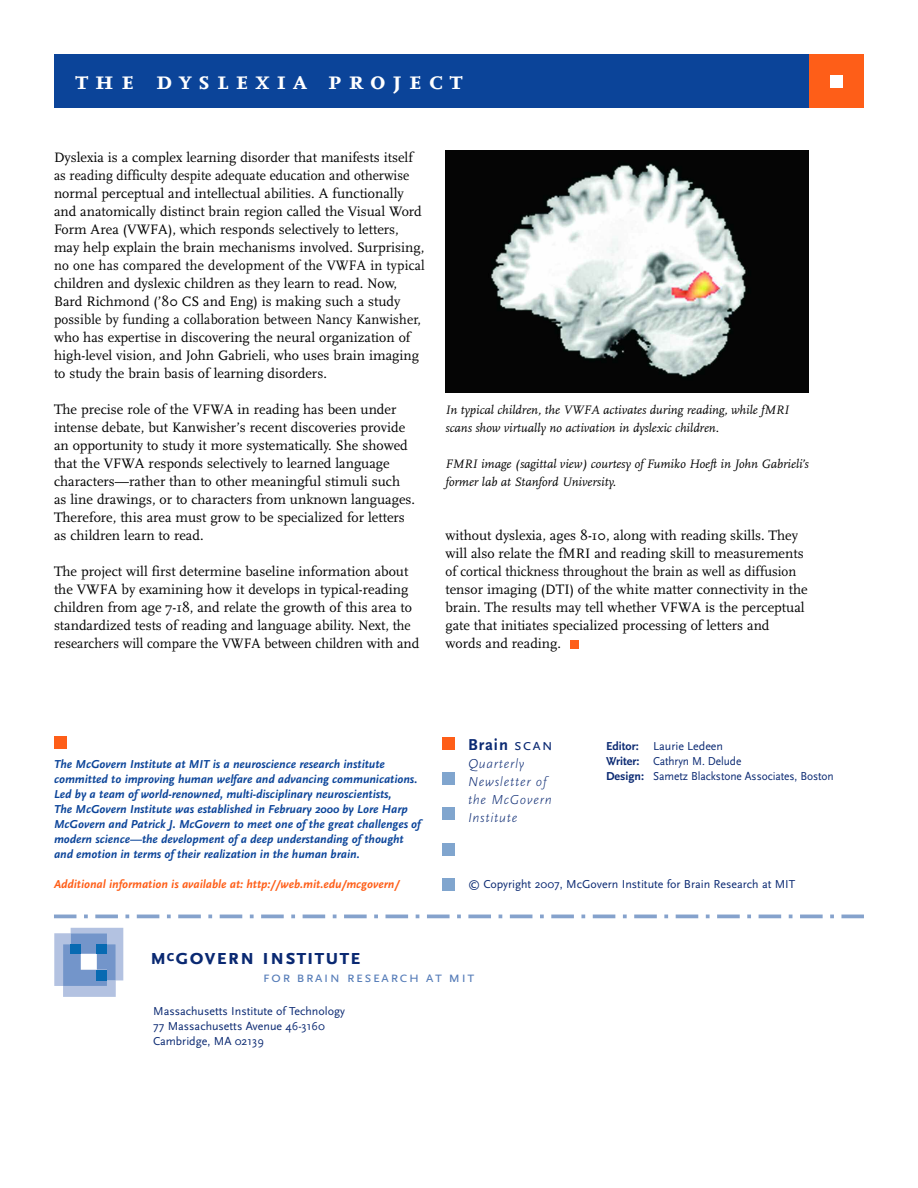
<style>
.page{position:relative;width:918px;height:1188px;background:#fff}
.page>*{position:absolute;margin:0;border:0;box-sizing:border-box;transform-origin:0 0}
.t1{font:700 27px "Scala Caps";letter-spacing:.265em;color:#fff}
.t2{font:700 22.35px "Scala Sans Caps";letter-spacing:.025em;color:#0a2972}
.t3{font:700 16.5px "Scala Sans";letter-spacing:.055em;color:#0a2972}
.t4{font:15.45px "Scala Sans Caps";letter-spacing:.075em;color:#557cb8}
.t5{font:14.25px/18px "Scala";color:#000}
.t6{font:italic 300 13.5px/18px "Scala Sans";letter-spacing:.05em;color:#0a2972}
.t7{font:italic 12.75px/18px "Scala";color:#000}
.t8{font:italic 700 12px/15px "Scala Sans";color:#0b4499}
.t9{font:12px/15px "Scala Sans";color:#0a2972}
.t10{font:italic 700 12px "Scala Sans";color:#fe5e18}
.s1{font-family:"Scala Sans Caps";font-weight:400}
.s2{font-weight:700}
.s3{font-family:"Scala Sans";font-size:16.8px}
</style>
<div class="page">
<div style="left:54px;top:54px;width:755px;height:54px;background:#0b4499"></div>
<div style="left:809px;top:54px;width:55px;height:54px;background:#fe5e18"></div>
<div style="left:830px;top:75px;width:13px;height:13px;background:#fff"></div>
<svg style="left:54px;top:928px;width:69px;height:69px;background:#9cb4d9"></svg>
<div style="left:97px;top:944px;width:10px;height:10px;background:#076ab2"></div>
<div style="left:71px;top:944px;width:10px;height:10px;background:#076ab2"></div>
<svg style="left:76px;top:915px;width:758px;height:3px"></svg>
<hr style="left:54px;top:915px;width:22px;height:3px;background:#85a2cc">
<hr style="left:841px;top:915px;width:23px;height:3px;background:#85a2cc">
<div style="left:54px;top:736px;width:13px;height:13px;background:#fe5e18"></div>
<div style="left:442px;top:737px;width:13px;height:12px;background:#fe5e18"></div>
<div style="left:442px;top:772px;width:13px;height:13px;background:#80a5ce"></div>
<div style="left:442px;top:807px;width:13px;height:13px;background:#80a5ce"></div>
<div style="left:442px;top:843px;width:13px;height:13px;background:#80a5ce"></div>
<div style="left:442px;top:878px;width:13px;height:13px;background:#80a5ce"></div>
<img style="left:446px;top:150px;width:362px;height:243px">
<div style="left:570px;top:641px;width:9px;height:8px;background:#fe5e18"></div>
<h1 class="t1" style="left:76px;top:64px;width:388px">the dyslexia project</h1>
<p class="t5" style="left:54px;top:148px;width:372px">Dyslexia is a complex learning disorder that manifests itself as reading difficulty despite adequate education and otherwise normal perceptual and intellectual abilities. A functionally and anatomically distinct brain region called the Visual Word Form Area (VWFA), which responds selectively to letters, may help explain the brain mechanisms involved. Surprising, no one has compared the development of the VWFA in typical children and dyslexic children as they learn to read. Now, Bard Richmond (’80 CS and Eng) is making such a study possible by funding a collaboration between Nancy Kanwisher, who has expertise in discovering the neural organization of high-level vision, and John Gabrieli, who uses brain imaging to study the brain basis of learning disorders.</p>
<p class="t5" style="left:54px;top:400px;width:363px">The precise role of the VFWA in reading has been under intense debate, but Kanwisher’s recent discoveries provide an opportunity to study it more systematically. She showed that the VFWA responds selectively to learned language characters—rather than to other meaningful stimuli such as line drawings, or to characters from unknown languages.<br>Therefore, this area must grow to be specialized for letters as children learn to read.</p>
<p class="t5" style="left:54px;top:562px;width:367px">The project will first determine baseline information about the VWFA by examining how it develops in typical-reading children from age 7-18, and relate the growth of this area to standardized tests of reading and language ability. Next, the researchers will compare the VWFA between children with and</p>
<p class="t7" style="left:446px;top:401px;width:345px">In typical children, the VWFA activates during reading, while fMRI scans show virtually no activation in dyslexic children.</p>
<p class="t7" style="left:446px;top:455px;width:365px">FMRI image (sagittal view) courtesy of Fumiko Hoeft in John Gabrieli’s former lab at Stanford University.</p>
<p class="t5" style="left:446px;top:526px;width:364px">without dyslexia, ages 8-10, along with reading skills. They will also relate the fMRI and reading skill to measurements of cortical thickness throughout the brain as well as diffusion tensor imaging (DTI) of the white matter connectivity in the brain. The results may tell whether VFWA is the perceptual gate that initiates specialized processing of letters and words and reading.</p>
<p class="t8" style="left:54px;top:757px;width:368px">The McGovern Institute at MIT is a neuroscience research institute committed to improving human welfare and advancing communications.<br>Led by a team of world-renowned, multi-disciplinary neuroscientists,<br>The McGovern Institute was established in February 2000 by Lore Harp McGovern and Patrick J. McGovern to meet one of the great challenges of modern science—the development of a deep understanding of thought and emotion in terms of their realization in the human brain.</p>
<p class="t10" style="left:54px;top:879px;width:347px">Additional information is available at: http://web.mit.edu/mcgovern/</p>
<p class="t3" style="left:468px;top:738px;width:86px">Brain <span class="s1">scan</span></p>
<p class="t6" style="left:468px;top:754px;width:85px">Quarterly<br>Newsletter of the McGovern<br>Institute</p>
<p class="t9" style="left:606px;top:740px;width:229px"><span class="s2">Editor:</span> Laurie Ledeen<br><span class="s2">Writer:</span> Cathryn M. Delude<br><span class="s2">Design:</span> Sametz Blackstone Associates, Boston</p>
<p class="t9" style="left:468px;top:878px;width:329px">© Copyright 2007, McGovern Institute for Brain Research at MIT</p>
<h2 class="t2" style="left:150px;top:943px;width:213px">m<span class="s3">c</span>govern institute</h2>
<p class="t4" style="left:263px;top:967px;width:213px">for brain research at mit</p>
<p class="t9" style="left:153px;top:1004px;width:193px">Massachusetts Institute of Technology<br>77 Massachusetts Avenue 46-3160<br>Cambridge, MA 02139</p>
</div>
